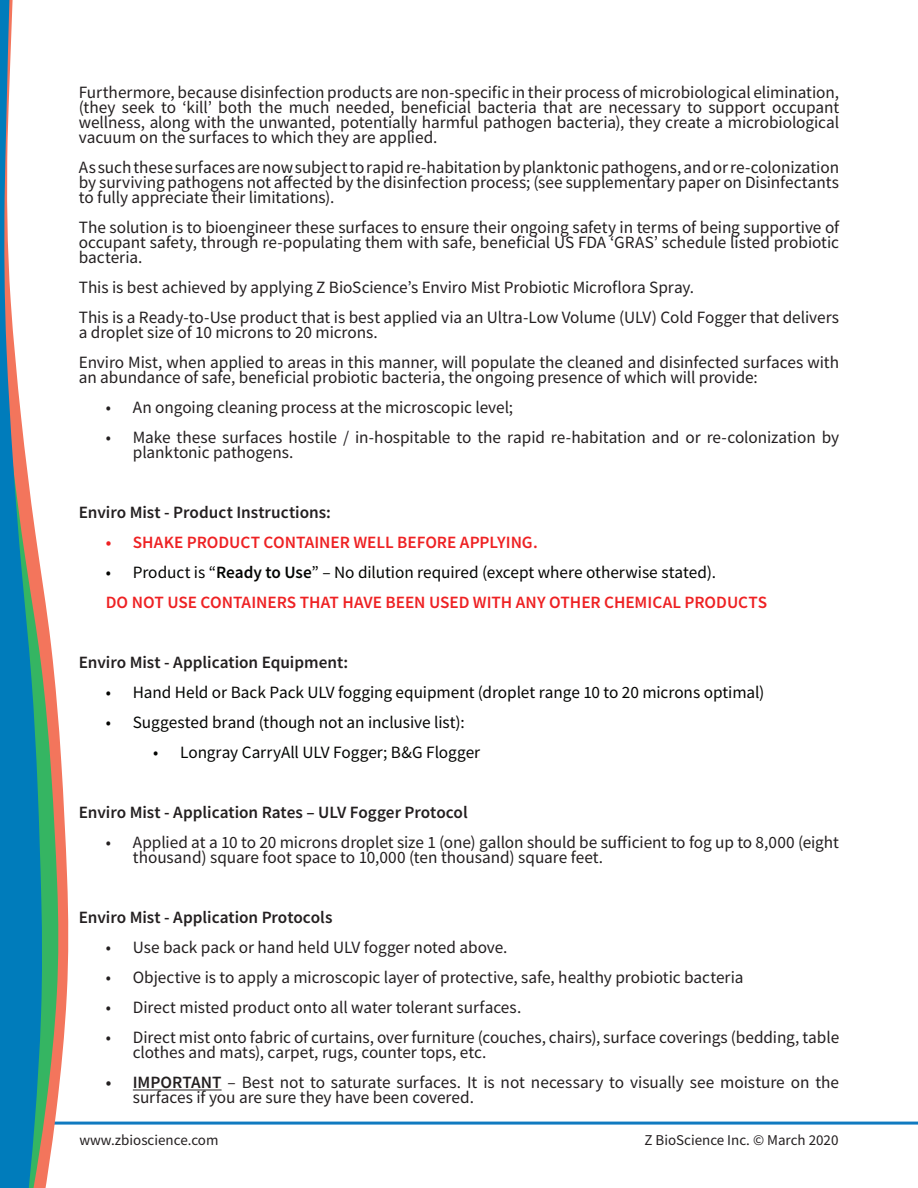
<style>
.page{position:relative;width:918px;height:1188px;background:#fff}
.page>*{position:absolute;margin:0;border:0;box-sizing:border-box;transform-origin:0 0}
.Body_Paragraph{font:17.25px/15px "Source Sans Pro";letter-spacing:-.005em;color:#231f20}
.t1{font:17.25px "Source Sans Pro";letter-spacing:-.005em;color:#040503}
.Body_Paragraph-2{font:600 17.25px "Source Sans Pro";color:#231f20}
.Body_Paragraph-3{font:600 17.25px "Source Sans Pro";color:#ee2123}
.t2{font:15px "Source Sans Pro";color:#231f20}
.s1{font-weight:600}
</style>
<div class="page">
<hr style="left:0;top:1122px;width:918px;height:3px;background:#107ac0">
<svg style="left:59px;top:729px;width:10px;height:396px"></svg>
<svg style="left:42px;top:579px;width:17px;height:609px"></svg>
<svg style="left:0;top:0;width:42px;height:1188px;fill:#007cbb"></svg>
<hr style="left:133px;top:1090px;width:89px;height:1px;background:#231f20">
<p class="Body_Paragraph" style="left:79px;top:85px;width:762px;text-align:justify">Furthermore, because disinfection products are non-specific in their process of microbiological elimination, (they seek to ‘kill’ both the much needed, beneficial bacteria that are necessary to support occupant wellness, along with the unwanted, potentially harmful pathogen bacteria), they create a microbiological vacuum on the surfaces to which they are applied.</p>
<p class="Body_Paragraph" style="left:79px;top:160px;width:762px;text-align:justify">As such these surfaces are now subject to rapid re-habitation by planktonic pathogens, and or re-colonization by surviving pathogens not affected by the disinfection process; (see supplementary paper on Disinfectants to fully appreciate their limitations).</p>
<p class="Body_Paragraph" style="left:79px;top:220px;width:762px;text-align:justify">The solution is to bioengineer these surfaces to ensure their ongoing safety in terms of being supportive of occupant safety, through re-populating them with safe, beneficial US FDA ‘GRAS’ schedule listed probiotic bacteria.</p>
<p class="Body_Paragraph" style="left:79px;top:280px;width:617px">This is best achieved by applying Z BioScience’s Enviro Mist Probiotic Microflora Spray.</p>
<p class="Body_Paragraph" style="left:79px;top:310px;width:762px">This is a Ready-to-Use product that is best applied via an Ultra-Low Volume (ULV) Cold Fogger that delivers a droplet size of 10 microns to 20 microns.</p>
<p class="Body_Paragraph" style="left:79px;top:355px;width:762px">Enviro Mist, when applied to areas in this manner, will populate the cleaned and disinfected surfaces with an abundance of safe, beneficial probiotic bacteria, the ongoing presence of which will provide:</p>
<p class="Body_Paragraph" style="left:106px;top:400px;width:409px">• An ongoing cleaning process at the microscopic level;</p>
<p class="Body_Paragraph" style="left:133px;top:430px;width:708px;text-indent:-27px">• Make these surfaces hostile / in-hospitable to the rapid re-habitation and or re-colonization by planktonic pathogens.</p>
<p class="Body_Paragraph-2" style="left:79px;top:501px;width:254px">Enviro Mist - Product Instructions:</p>
<p class="Body_Paragraph-3" style="left:106px;top:531px;width:433px">• SHAKE PRODUCT CONTAINER WELL BEFORE APPLYING.</p>
<p class="t1" style="left:106px;top:562px;width:612px">• Product is “<span class="s1">Ready to Use</span>” – No dilution required (except where otherwise stated).</p>
<p class="Body_Paragraph-3" style="left:106px;top:591px;width:663px">DO NOT USE CONTAINERS THAT HAVE BEEN USED WITH ANY OTHER CHEMICAL PRODUCTS</p>
<p class="Body_Paragraph-2" style="left:79px;top:651px;width:271px">Enviro Mist - Application Equipment:</p>
<p class="t1" style="left:106px;top:682px;width:660px">• Hand Held or Back Pack ULV fogging equipment (droplet range 10 to 20 microns optimal)</p>
<p class="t1" style="left:106px;top:712px;width:360px">• Suggested brand (though not an inclusive list):</p>
<p class="t1" style="left:153px;top:742px;width:329px">• Longray CarryAll ULV Fogger; B&amp;G Flogger</p>
<p class="Body_Paragraph-2" style="left:79px;top:801px;width:390px">Enviro Mist - Application Rates – ULV Fogger Protocol</p>
<p class="Body_Paragraph" style="left:133px;top:835px;width:708px;text-indent:-27px">• Applied at a 10 to 20 microns droplet size 1 (one) gallon should be sufficient to fog up to 8,000 (eight thousand) square foot space to 10,000 (ten thousand) square feet.</p>
<p class="Body_Paragraph-2" style="left:79px;top:906px;width:255px">Enviro Mist - Application Protocols</p>
<p class="Body_Paragraph" style="left:106px;top:940px;width:403px">• Use back pack or hand held ULV fogger noted above.</p>
<p class="Body_Paragraph" style="left:106px;top:970px;width:639px">• Objective is to apply a microscopic layer of protective, safe, healthy probiotic bacteria</p>
<p class="Body_Paragraph" style="left:106px;top:1000px;width:417px">• Direct misted product onto all water tolerant surfaces.</p>
<p class="Body_Paragraph" style="left:133px;top:1030px;width:708px;text-indent:-27px">• Direct mist onto fabric of curtains, over furniture (couches, chairs), surface coverings (bedding, table clothes and mats), carpet, rugs, counter tops, etc.</p>
<p class="Body_Paragraph" style="left:133px;top:1075px;width:708px;text-indent:-27px"><span class="s1">• IMPORTANT</span> – Best not to saturate surfaces. It is not necessary to visually see moisture on the surfaces if you are sure they have been covered.</p>
<p class="t2" style="left:79px;top:1131px;width:141px">www.zbioscience.com</p>
<p class="t2" style="left:644px;top:1131px;width:196px">Z BioScience Inc. © March 2020</p>
</div>
